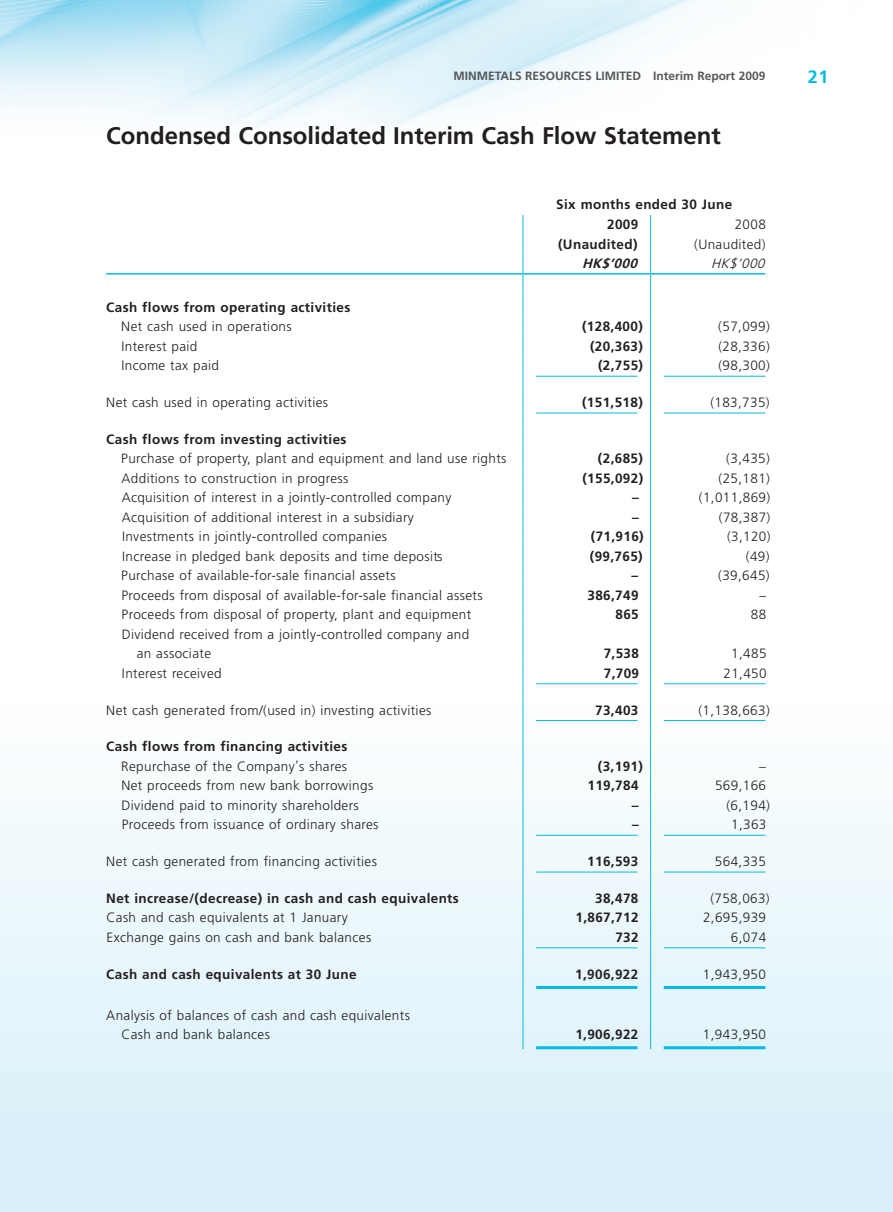
<style>
.page{position:relative;width:893px;height:1212px;background:#fff}
.page>*{position:absolute;margin:0;border:0;box-sizing:border-box;transform-origin:0 0}
.t1{font:700 24px "Frutiger LT Std";color:#231f20}
.t2{font:700 18px "Frutiger LT Std";color:#02bce5}
.t3{font:300 13.5px/19.5px "Frutiger LT Std";letter-spacing:.03em;color:#231f20}
.t4{font:700 13.5px/20.2px "Frutiger LT Std";letter-spacing:.03em;color:#231f20}
.t5{font:italic 700 13.5px "Frutiger LT Std";color:#231f20}
.t6{font:italic 300 13.5px "Frutiger LT Std";color:#231f20}
.t7{font:700 12px "Frutiger LT Std";color:#57585a}
</style>
<div class="page">
<img style="left:0;top:0;width:697px;height:130px">
<div style="left:0;top:698px;width:893px;height:514px;background:linear-gradient(to bottom,#fdfefe,#d4eef8)"></div>
<svg style="left:523px;top:215px;width:1px;height:406px"></svg>
<svg style="left:650px;top:215px;width:1px;height:406px"></svg>
<hr style="left:523px;top:621px;width:1px;height:39px;background:#02bce5">
<hr style="left:650px;top:621px;width:1px;height:39px;background:#02bce5">
<svg style="left:523px;top:660px;width:1px;height:389px"></svg>
<svg style="left:650px;top:660px;width:1px;height:389px"></svg>
<hr style="left:106px;top:273px;width:417px;height:2px;background:#02bce5">
<hr style="left:523px;top:273px;width:127px;height:2px;background:#02bce5">
<hr style="left:651px;top:273px;width:114px;height:2px;background:#02bce5">
<hr style="left:536px;top:376px;width:101px;height:1px;background:#02bce5">
<hr style="left:664px;top:376px;width:101px;height:1px;background:#02bce5">
<hr style="left:536px;top:413px;width:101px;height:1px;background:#02bce5">
<hr style="left:664px;top:413px;width:101px;height:1px;background:#02bce5">
<hr style="left:536px;top:683px;width:101px;height:1px;background:#02bce5">
<hr style="left:664px;top:683px;width:101px;height:1px;background:#02bce5">
<hr style="left:536px;top:720px;width:101px;height:1px;background:#02bce5">
<hr style="left:664px;top:720px;width:101px;height:1px;background:#02bce5">
<hr style="left:536px;top:835px;width:101px;height:1px;background:#02bce5">
<hr style="left:664px;top:835px;width:101px;height:1px;background:#02bce5">
<hr style="left:536px;top:872px;width:101px;height:1px;background:#02bce5">
<hr style="left:664px;top:872px;width:101px;height:1px;background:#02bce5">
<hr style="left:536px;top:947px;width:101px;height:1px;background:#02bce5">
<hr style="left:664px;top:947px;width:101px;height:1px;background:#02bce5">
<hr style="left:536px;top:986px;width:101px;height:3px;background:#02bce5">
<hr style="left:664px;top:986px;width:101px;height:3px;background:#02bce5">
<hr style="left:536px;top:1046px;width:101px;height:3px;background:#02bce5">
<hr style="left:664px;top:1046px;width:101px;height:3px;background:#02bce5">
<p class="t7" style="left:453px;top:69px;width:314px">MINMETALS RESOURCES LIMITED Interim Report 2009</p>
<h1 class="t1" style="left:106px;top:121px;width:616px">Condensed Consolidated Interim Cash Flow Statement</h1>
<p class="t4" style="left:607px;top:194px;width:127px;text-indent:-51px">Six months ended 30 June<br>2009</p>
<p class="t3" style="left:735px;top:215px;width:33px">2008</p>
<p class="t4" style="left:558px;top:234px;width:81px">(Unaudited)</p>
<p class="t3" style="left:694px;top:235px;width:73px">(Unaudited)</p>
<p class="t5" style="left:582px;top:256px;width:61px">HK$’000</p>
<p class="t6" style="left:711px;top:256px;width:59px">HK$’000</p>
<p class="t4" style="left:106px;top:297px;width:246px">Cash flows from operating activities</p>
<p class="t3" style="left:121px;top:317px;width:172px">Net cash used in operations</p>
<p class="t4" style="left:582px;top:317px;width:62px">(128,400)</p>
<p class="t3" style="left:718px;top:317px;width:53px">(57,099)</p>
<p class="t3" style="left:121px;top:337px;width:77px">Interest paid</p>
<p class="t4" style="left:590px;top:336px;width:54px">(20,363)</p>
<p class="t3" style="left:718px;top:337px;width:53px">(28,336)</p>
<p class="t3" style="left:121px;top:356px;width:99px">Income tax paid</p>
<p class="t4" style="left:598px;top:356px;width:47px">(2,755)</p>
<p class="t3" style="left:718px;top:356px;width:53px">(98,300)</p>
<p class="t3" style="left:106px;top:393px;width:223px">Net cash used in operating activities</p>
<p class="t4" style="left:582px;top:392px;width:62px">(151,518)</p>
<p class="t3" style="left:710px;top:393px;width:61px">(183,735)</p>
<p class="t4" style="left:106px;top:429px;width:242px">Cash flows from investing activities</p>
<p class="t3" style="left:121px;top:449px;width:387px">Purchase of property, plant and equipment and land use rights</p>
<p class="t4" style="left:598px;top:449px;width:47px">(2,685)</p>
<p class="t3" style="left:726px;top:449px;width:45px">(3,435)</p>
<p class="t3" style="left:122px;top:469px;width:228px">Additions to construction in progress</p>
<p class="t4" style="left:582px;top:468px;width:62px">(155,092)</p>
<p class="t3" style="left:719px;top:469px;width:53px">(25,181)</p>
<p class="t3" style="left:122px;top:488px;width:331px">Acquisition of interest in a jointly-controlled company</p>
<p class="t4" style="left:632px;top:488px;width:8px">–</p>
<p class="t3" style="left:699px;top:488px;width:73px">(1,011,869)</p>
<p class="t3" style="left:122px;top:508px;width:294px">Acquisition of additional interest in a subsidiary</p>
<p class="t4" style="left:632px;top:507px;width:8px">–</p>
<p class="t3" style="left:719px;top:508px;width:53px">(78,387)</p>
<p class="t3" style="left:122px;top:527px;width:267px">Investments in jointly-controlled companies</p>
<p class="t4" style="left:591px;top:527px;width:54px">(71,916)</p>
<p class="t3" style="left:727px;top:527px;width:45px">(3,120)</p>
<p class="t3" style="left:122px;top:547px;width:322px">Increase in pledged bank deposits and time deposits</p>
<p class="t4" style="left:590px;top:546px;width:54px">(99,765)</p>
<p class="t3" style="left:746px;top:547px;width:25px">(49)</p>
<p class="t3" style="left:121px;top:566px;width:276px">Purchase of available-for-sale financial assets</p>
<p class="t4" style="left:632px;top:566px;width:8px">–</p>
<p class="t3" style="left:718px;top:566px;width:53px">(39,645)</p>
<p class="t3" style="left:121px;top:586px;width:363px">Proceeds from disposal of available-for-sale financial assets</p>
<p class="t4" style="left:587px;top:585px;width:53px">386,749</p>
<p class="t3" style="left:759px;top:586px;width:8px">–</p>
<p class="t3" style="left:122px;top:605px;width:351px">Proceeds from disposal of property, plant and equipment</p>
<p class="t4" style="left:615px;top:605px;width:25px">865</p>
<p class="t3" style="left:751px;top:605px;width:17px">88</p>
<p class="t3" style="left:137px;top:625px;width:334px;text-indent:-15px">Dividend received from a jointly-controlled company and an associate</p>
<p class="t4" style="left:604px;top:644px;width:37px">7,538</p>
<p class="t3" style="left:731px;top:644px;width:37px">1,485</p>
<p class="t3" style="left:122px;top:664px;width:101px">Interest received</p>
<p class="t4" style="left:604px;top:663px;width:37px">7,709</p>
<p class="t3" style="left:723px;top:664px;width:45px">21,450</p>
<p class="t3" style="left:106px;top:700px;width:327px">Net cash generated from/(used in) investing activities</p>
<p class="t4" style="left:595px;top:700px;width:45px">73,403</p>
<p class="t3" style="left:698px;top:700px;width:73px">(1,138,663)</p>
<p class="t4" style="left:106px;top:737px;width:243px">Cash flows from financing activities</p>
<p class="t3" style="left:121px;top:757px;width:227px">Repurchase of the Company’s shares</p>
<p class="t4" style="left:598px;top:756px;width:47px">(3,191)</p>
<p class="t3" style="left:759px;top:757px;width:8px">–</p>
<p class="t3" style="left:121px;top:776px;width:253px">Net proceeds from new bank borrowings</p>
<p class="t4" style="left:587px;top:776px;width:53px">119,784</p>
<p class="t3" style="left:715px;top:776px;width:53px">569,166</p>
<p class="t3" style="left:122px;top:796px;width:239px">Dividend paid to minority shareholders</p>
<p class="t4" style="left:632px;top:795px;width:8px">–</p>
<p class="t3" style="left:726px;top:796px;width:45px">(6,194)</p>
<p class="t3" style="left:122px;top:815px;width:258px">Proceeds from issuance of ordinary shares</p>
<p class="t4" style="left:632px;top:815px;width:8px">–</p>
<p class="t3" style="left:731px;top:815px;width:37px">1,363</p>
<p class="t3" style="left:106px;top:852px;width:272px">Net cash generated from financing activities</p>
<p class="t4" style="left:587px;top:851px;width:53px">116,593</p>
<p class="t3" style="left:715px;top:852px;width:53px">564,335</p>
<p class="t4" style="left:106px;top:888px;width:354px">Net increase/(decrease) in cash and cash equivalents</p>
<p class="t4" style="left:595px;top:888px;width:45px">38,478</p>
<p class="t3" style="left:710px;top:889px;width:61px">(758,063)</p>
<p class="t3" style="left:106px;top:908px;width:243px">Cash and cash equivalents at 1 January</p>
<p class="t4" style="left:575px;top:908px;width:65px">1,867,712</p>
<p class="t3" style="left:703px;top:908px;width:65px">2,695,939</p>
<p class="t3" style="left:107px;top:928px;width:266px">Exchange gains on cash and bank balances</p>
<p class="t4" style="left:615px;top:927px;width:25px">732</p>
<p class="t3" style="left:731px;top:928px;width:37px">6,074</p>
<p class="t4" style="left:106px;top:964px;width:252px">Cash and cash equivalents at 30 June</p>
<p class="t4" style="left:575px;top:964px;width:65px">1,906,922</p>
<p class="t3" style="left:703px;top:964px;width:65px">1,943,950</p>
<p class="t3" style="left:121px;top:1005px;width:290px;text-indent:-15px">Analysis of balances of cash and cash equivalents<br>Cash and bank balances</p>
<p class="t4" style="left:575px;top:1024px;width:65px">1,906,922</p>
<p class="t3" style="left:703px;top:1025px;width:65px">1,943,950</p>
<h2 class="t2" style="left:808px;top:66px;width:22px">21</h2>
</div>
